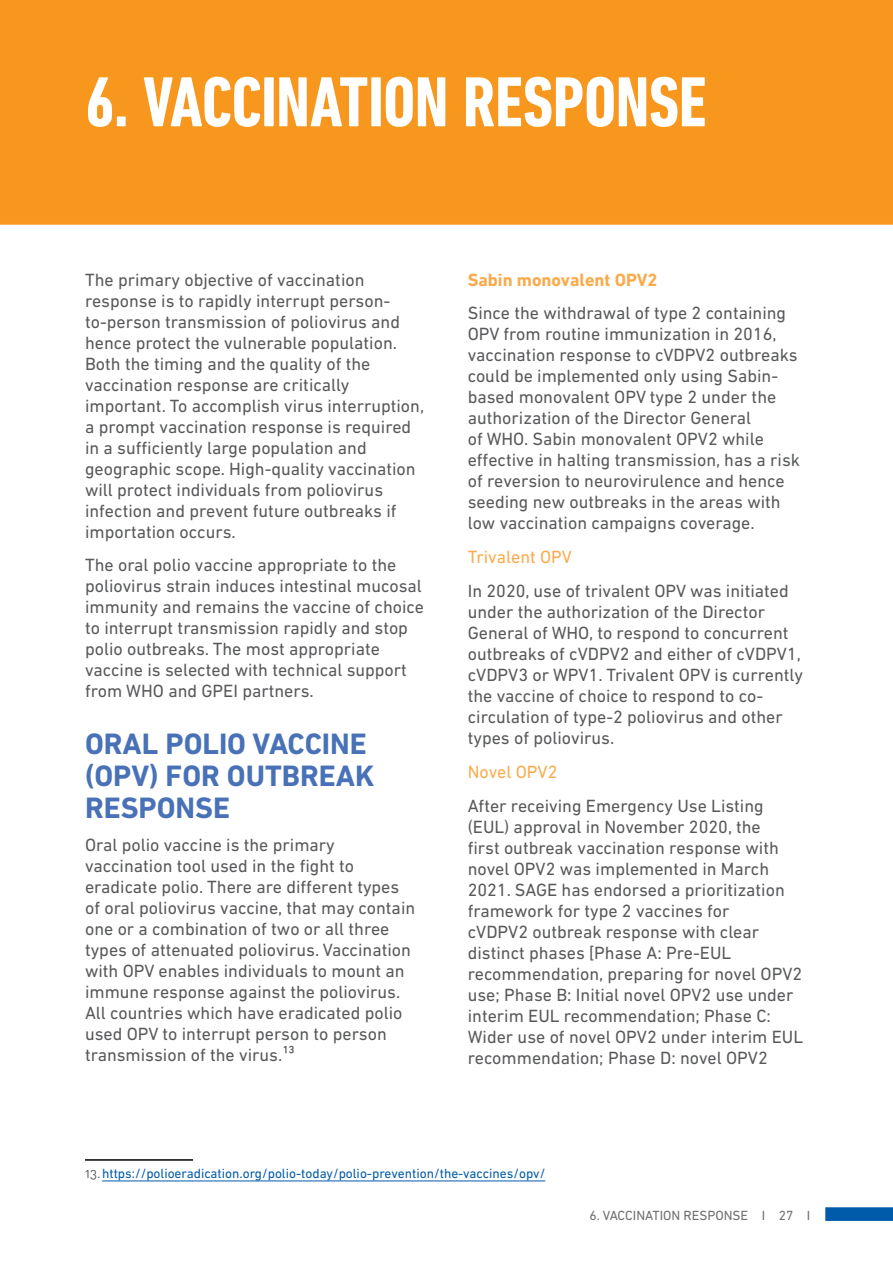
<style>
.page{position:relative;width:893px;height:1263px;background:#fff}
.page>*{position:absolute;margin:0;border:0;box-sizing:border-box;transform-origin:0 0}
.Titre_1_-_double_num{font:700 condensed 72px "DIN Next LT Pro";letter-spacing:-.01em;color:#fff}
.Title_2{font:700 30px/31.5px "DIN Next LT Pro";color:#4871b7}
.t1{font:18px/21px "DIN Next LT Pro";color:#58595b}
.t2{font:18px "DIN Next LT Pro";color:#faaa4b}
.t3{font:700 18px "DIN Next LT Pro";color:#faaa4b}
.Footnote{font:13.5px "DIN Next LT Pro";color:#005cab}
.t4{font:13.5px "DIN Next LT Pro";color:#6d6e71}
.s1{font-family:"DIN Pro";color:#58595b}
</style>
<div class="page">
<div style="left:825px;top:1207px;width:68px;height:14px;background:#005cab;border:2px solid #005cab"></div>
<div style="left:0;top:0;width:893px;height:225px;background:#f8971d"></div>
<hr style="left:85px;top:1159px;width:108px;height:2px;background:#000">
<hr style="left:102px;top:1180px;width:443px;height:1px;background:#005cab">
<p class="Titre_1_-_double_num" style="left:85px;top:61px;width:623px">6. VACCINATION RESPONSE</p>
<p class="t1" style="left:85px;top:269px;width:341px">The primary objective of vaccination response is to rapidly interrupt person&shy;to-person transmission of poliovirus and hence protect the vulnerable population.<br>Both the timing and the quality of the vaccination response are critically important. To accomplish virus interruption, a prompt vaccination response is required in a sufficiently large population and geographic scope. High-quality vaccination will protect individuals from poliovirus infection and prevent future outbreaks if importation occurs.</p>
<p class="t1" style="left:85px;top:555px;width:341px">The oral polio vaccine appropriate to the poliovirus strain induces intestinal mucosal immunity and remains the vaccine of choice to interrupt transmission rapidly and stop polio outbreaks. The most appropriate vaccine is selected with technical support from WHO and GPEI partners.</p>
<p class="Title_2" style="left:85px;top:728px;width:291px">ORAL POLIO VACCINE (OPV) FOR OUTBREAK<br>RESPONSE</p>
<p class="t1" style="left:85px;top:834px;width:332px">Oral polio vaccine is the primary vaccination tool used in the fight to eradicate polio. There are different types of oral poliovirus vaccine, that may contain one or a combination of two or all three types of attenuated poliovirus. Vaccination with OPV enables individuals to mount an immune response against the poliovirus.<br>All countries which have eradicated polio used OPV to interrupt person to person transmission of the virus.13</p>
<p class="t3" style="left:468px;top:269px;width:191px">Sabin monovalent OPV2</p>
<p class="t1" style="left:468px;top:303px;width:334px">Since the withdrawal of type 2 containing OPV from routine immunization in 2016, vaccination response to cVDPV2 outbreaks could be implemented only using Sabin&shy;based monovalent OPV type 2 under the authorization of the Director General<br>of WHO. Sabin monovalent OPV2 while effective in halting transmission, has a risk of reversion to neurovirulence and hence seeding new outbreaks in the areas with low vaccination campaigns coverage.</p>
<p class="t2" style="left:468px;top:547px;width:106px">Trivalent OPV</p>
<p class="t1" style="left:468px;top:580px;width:337px">In 2020, use of trivalent OPV was initiated under the authorization of the Director General of WHO, to respond to concurrent outbreaks of cVDPV2 and either of cVDPV1, cVDPV3 or WPV1. Trivalent OPV is currently the vaccine of choice to respond to co&shy;circulation of type-2 poliovirus and other types of poliovirus.</p>
<p class="t2" style="left:468px;top:761px;width:91px">Novel OPV2</p>
<p class="t1" style="left:468px;top:795px;width:337px">After receiving Emergency Use Listing (EUL) approval in November 2020, the<br>first outbreak vaccination response with novel OPV2 was implemented in March 2021. SAGE has endorsed a prioritization framework for type 2 vaccines for<br>cVDPV2 outbreak response with clear distinct phases [Phase A: Pre-EUL recommendation, preparing for novel OPV2 use; Phase B: Initial novel OPV2 use under interim EUL recommendation; Phase C:<br>Wider use of novel OPV2 under interim EUL recommendation; Phase D: novel OPV2</p>
<p class="Footnote" style="left:85px;top:1165px;width:462px"><span class="s1">13.</span>https://polioeradication.org/polio-today/polio-prevention/the-vaccines/opv/</p>
<p class="t4" style="left:590px;top:1208px;width:28px">6. Vaccination</p>
<p class="t4" style="left:683px;top:1208px;width:18px">Response</p>
<p class="t4" style="left:762px;top:1208px;width:50px">I27I</p>
</div>
